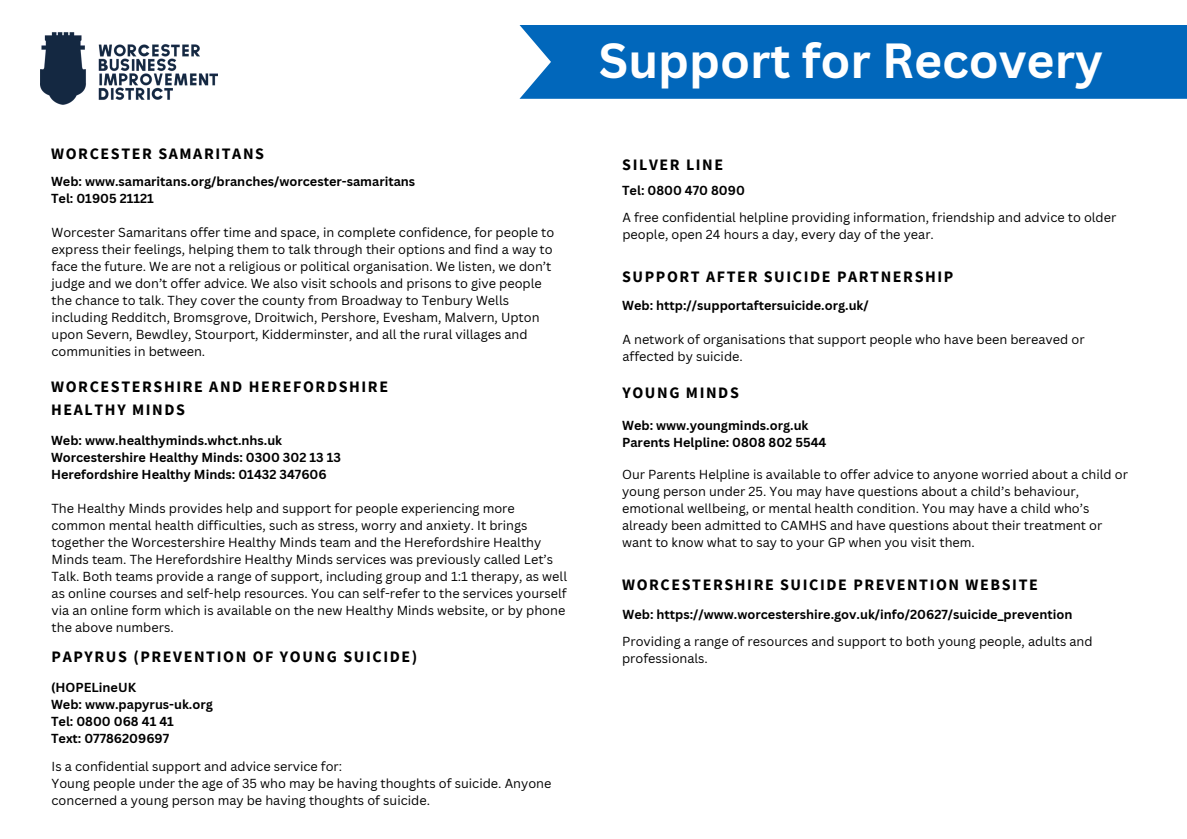
<style>
.page{position:relative;width:1187px;height:839px;background:#fff}
.page>*{position:absolute;margin:0;border:0;box-sizing:border-box;transform-origin:0 0}
.t1{font:700 48px "Canva Sans";color:#fff}
.t2{font:700 16px/22.6px "Source Sans Pro";letter-spacing:.1em;color:#000}
.t3{font:12.8px/17px "Canva Sans";color:#000}
.t4{font:700 12.8px/17px "Canva Sans";color:#000}
</style>
<div class="page">
<img style="left:40px;top:32px;width:177px;height:73px">
<div style="left:519px;top:25px;width:667px;height:74px;background:#0167bb"></div>
<h2 class="t2" style="left:51px;top:142px;width:214px">WORCESTER SAMARITANS</h2>
<p class="t4" style="left:51px;top:172px;width:366px">Web: www.samaritans.org/branches/worcester-samaritans<br>Tel: 01905 21121</p>
<h3 class="t3" style="left:52px;top:224px;width:504px">Worcester Samaritans offer time and space, in complete confidence, for people to express their feelings, helping them to talk through their options and find a way to face the future. We are not a religious or political organisation. We listen, we don’t judge and we don’t offer advice. We also visit schools and prisons to give people the chance to talk. They cover the county from Broadway to Tenbury Wells including Redditch, Bromsgrove, Droitwich, Pershore, Evesham, Malvern, Upton upon Severn, Bewdley, Stourport, Kidderminster, and all the rural villages and communities in between.</h3>
<h1 class="t2" style="left:51px;top:375px;width:338px">WORCESTERSHIRE AND HEREFORDSHIRE<br>HEALTHY MINDS</h1>
<p class="t4" style="left:51px;top:431px;width:291px">Web: www.healthyminds.whct.nhs.uk<br>Worcestershire Healthy Minds: 0300 302 13 13<br>Herefordshire Healthy Minds: 01432 347606</p>
<h3 class="t3" style="left:52px;top:499px;width:517px">The Healthy Minds provides help and support for people experiencing more common mental health difficulties, such as stress, worry and anxiety. It brings together the Worcestershire Healthy Minds team and the Herefordshire Healthy Minds team. The Herefordshire Healthy Minds services was previously called Let’s Talk. Both teams provide a range of support, including group and 1:1 therapy, as well as online courses and self-help resources. You can self-refer to the services yourself via an online form which is available on the new Healthy Minds website, or by phone the above numbers.</h3>
<p class="t2" style="left:52px;top:645px;width:367px">PAPYRUS (PREVENTION OF YOUNG SUICIDE)</p>
<h2 class="t4" style="left:51px;top:678px;width:163px">(HOPELineUK<br>Web: www.papyrus-uk.org<br>Tel: 0800 068 41 41<br>Text: 07786209697</h2>
<h3 class="t3" style="left:52px;top:757px;width:292px">Is a confidential support and advice service for:</h3>
<p class="t3" style="left:52px;top:774px;width:501px">Young people under the age of 35 who may be having thoughts of suicide. Anyone concerned a young person may be having thoughts of suicide.</p>
<h2 class="t1" style="left:599px;top:27px;width:505px">Support for Recovery</h2>
<h2 class="t2" style="left:622px;top:153px;width:102px">SILVER LINE</h2>
<p class="t4" style="left:622px;top:181px;width:124px">Tel: 0800 470 8090</p>
<h3 class="t3" style="left:622px;top:208px;width:495px">A free confidential helpline providing information, friendship and advice to older people, open 24 hours a day, every day of the year.</h3>
<p class="t2" style="left:622px;top:264px;width:333px">SUPPORT AFTER SUICIDE PARTNERSHIP</p>
<h2 class="t4" style="left:622px;top:296px;width:248px">Web: http://supportaftersuicide.org.uk/</h2>
<h2 class="t3" style="left:622px;top:331px;width:464px">A network of organisations that support people who have been bereaved or affected by suicide.</h2>
<h3 class="t2" style="left:622px;top:381px;width:118px">YOUNG MINDS</h3>
<p class="t4" style="left:622px;top:416px;width:206px">Web: www.youngminds.org.uk<br>Parents Helpline: 0808 802 5544</p>
<h3 class="t3" style="left:622px;top:465px;width:507px">Our Parents Helpline is available to offer advice to anyone worried about a child or young person under 25. You may have questions about a child’s behaviour, emotional wellbeing, or mental health condition. You may have a child who’s already been admitted to CAMHS and have questions about their treatment or want to know what to say to your GP when you visit them.</h3>
<h2 class="t2" style="left:622px;top:572px;width:417px">WORCESTERSHIRE SUICIDE PREVENTION WEBSITE</h2>
<h3 class="t4" style="left:622px;top:605px;width:451px">Web: https://www.worcestershire.gov.uk/info/20627/suicide_prevention</h3>
<p class="t3" style="left:622px;top:632px;width:472px">Providing a range of resources and support to both young people, adults and professionals.</p>
</div>
